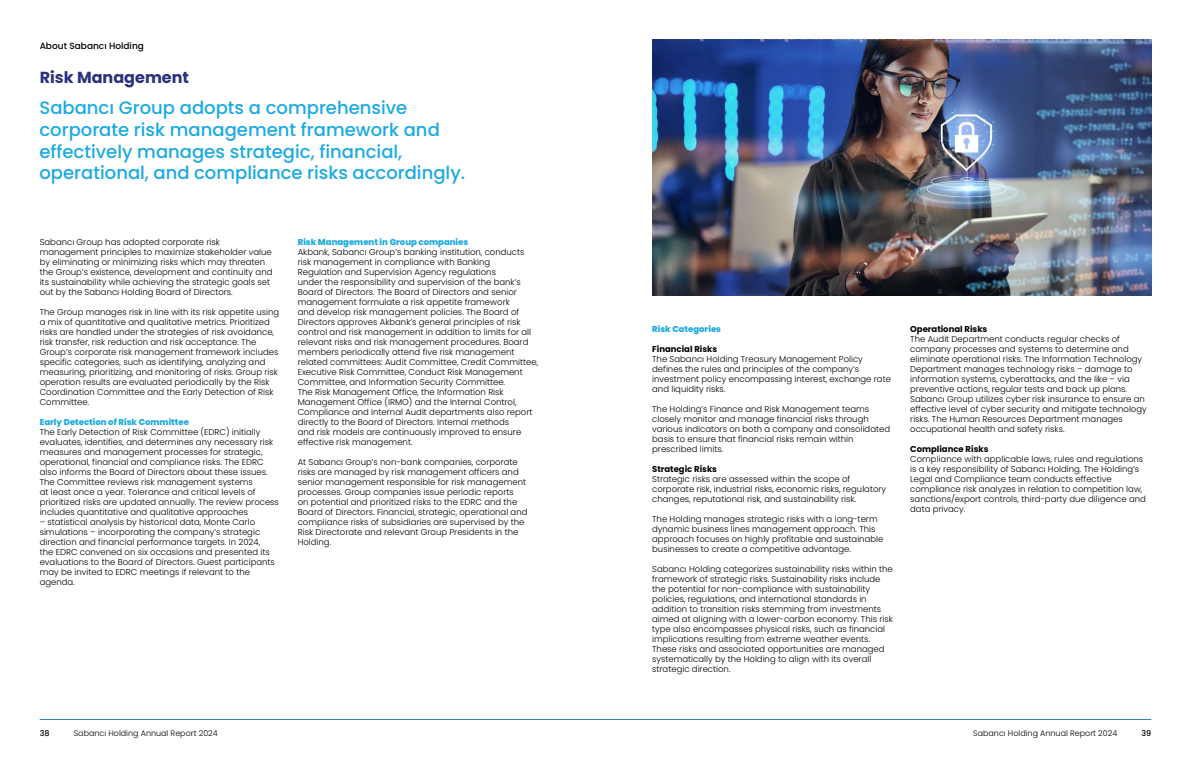
<style>
.page{position:relative;width:1191px;height:766px;background:#fff}
.page>*{position:absolute;margin:0;border:0;box-sizing:border-box;transform-origin:0 0}
.t1{font:500 18px/21.6px "Poppins";color:#1babe2}
.t2{font:700 16px "Poppins";color:#2a317d}
.t3{font:500 9px "Poppins";color:#000}
.t4{font:300 8.5px/10px "Poppins";color:#000}
.t5{font:800 8.5px "Poppins";color:#1babe2}
.t6{font:700 8.5px "Poppins";color:#000}
.t7{font:300 8px "Poppins";color:#000}
.t8{font:500 8px "Poppins";color:#000}
</style>
<div class="page">
<img style="left:652px;top:40px;width:499px;height:255px">
<p class="t3" style="left:40px;top:41px;width:106px">About Sabancı Holding</p>
<h2 class="t2" style="left:40px;top:68px;width:151px">Risk Management</h2>
<h1 class="t1" style="left:39px;top:97px;width:427px">Sabancı Group adopts a comprehensive corporate risk management framework and effectively manages strategic, financial, operational, and compliance risks accordingly.</h1>
<p class="t4" style="left:40px;top:237px;width:234px">Sabancı Group has adopted corporate risk management principles to maximize stakeholder value by eliminating or minimizing risks which may threaten the Group’s existence, development and continuity and its sustainability while achieving the strategic goals set out by the Sabancı Holding Board of Directors.</p>
<p class="t4" style="left:40px;top:307px;width:241px">The Group manages risk in line with its risk appetite using a mix of quantitative and qualitative metrics. Prioritized risks are handled under the strategies of risk avoidance, risk transfer, risk reduction and risk acceptance. The Group’s corporate risk management framework includes specific categories, such as identifying, analyzing and measuring, prioritizing, and monitoring of risks. Group risk operation results are evaluated periodically by the Risk Coordination Committee and the Early Detection of Risk Committee.</p>
<p class="t5" style="left:40px;top:417px;width:151px">Early Detection of Risk Committee</p>
<p class="t4" style="left:40px;top:427px;width:241px">The Early Detection of Risk Committee (EDRC) initially evaluates, identifies, and determines any necessary risk measures and management processes for strategic, operational, financial and compliance risks. The EDRC also informs the Board of Directors about these issues.<br>The Committee reviews risk management systems<br>at least once a year. Tolerance and critical levels of prioritized risks are updated annually. The review process includes quantitative and qualitative approaches</p>
<p class="t4" style="left:40px;top:517px;width:237px">– statistical analysis by historical data, Monte Carlo simulations – incorporating the company’s strategic direction and financial performance targets. In 2024, the EDRC convened on six occasions and presented its evaluations to the Board of Directors. Guest participants may be invited to EDRC meetings if relevant to the agenda.</p>
<p class="t5" style="left:298px;top:237px;width:172px">Risk Management in Group companies</p>
<p class="t4" style="left:298px;top:247px;width:242px">Akbank, Sabancı Group’s banking institution, conducts risk management in compliance with Banking<br>Regulation and Supervision Agency regulations<br>under the responsibility and supervision of the bank’s Board of Directors. The Board of Directors and senior management formulate a risk appetite framework<br>and develop risk management policies. The Board of Directors approves Akbank’s general principles of risk control and risk management in addition to limits for all relevant risks and risk management procedures. Board members periodically attend five risk management related committees: Audit Committee, Credit Committee, Executive Risk Committee, Conduct Risk Management Committee, and Information Security Committee.<br>The Risk Management Office, the Information Risk Management Office (IRMO) and the Internal Control, Compliance and Internal Audit departments also report directly to the Board of Directors. Internal methods<br>and risk models are continuously improved to ensure effective risk management.</p>
<p class="t4" style="left:298px;top:456px;width:231px">At Sabancı Group’s non‑bank companies, corporate risks are managed by risk management officers and senior management responsible for risk management processes. Group companies issue periodic reports<br>on potential and prioritized risks to the EDRC and the Board of Directors. Financial, strategic, operational and compliance risks of subsidiaries are supervised by the Risk Directorate and relevant Group Presidents in the Holding.</p>
<p class="t5" style="left:652px;top:324px;width:70px">Risk Categories</p>
<p class="t6" style="left:652px;top:344px;width:66px">Financial Risks</p>
<p class="t4" style="left:652px;top:354px;width:240px">The Sabancı Holding Treasury Management Policy defines the rules and principles of the company’s investment policy encompassing interest, exchange rate and liquidity risks.</p>
<p class="t4" style="left:652px;top:404px;width:239px">The Holding’s Finance and Risk Management teams closely monitor and manage financial risks through various indicators on both a company and consolidated basis to ensure that financial risks remain within prescribed limits.</p>
<p class="t6" style="left:652px;top:464px;width:66px">Strategic Risks</p>
<p class="t4" style="left:652px;top:474px;width:235px">Strategic risks are assessed within the scope of corporate risk, industrial risks, economic risks, regulatory changes, reputational risk, and sustainability risk.</p>
<p class="t4" style="left:652px;top:514px;width:233px">The Holding manages strategic risks with a long‑term dynamic business lines management approach. This approach focuses on highly profitable and sustainable businesses to create a competitive advantage.</p>
<p class="t4" style="left:652px;top:564px;width:242px">Sabancı Holding categorizes sustainability risks within the framework of strategic risks. Sustainability risks include the potential for non-compliance with sustainability policies, regulations, and international standards in addition to transition risks stemming from investments aimed at aligning with a lower-carbon economy. This risk type also encompasses physical risks, such as financial implications resulting from extreme weather events.<br>These risks and associated opportunities are managed systematically by the Holding to align with its overall strategic direction.</p>
<p class="t6" style="left:910px;top:324px;width:79px">Operational Risks</p>
<p class="t4" style="left:910px;top:334px;width:238px">The Audit Department conducts regular checks of company processes and systems to determine and eliminate operational risks. The Information Technology Department manages technology risks – damage to information systems, cyberattacks, and the like – via preventive actions, regular tests and back up plans.<br>Sabancı Group utilizes cyber risk insurance to ensure an effective level of cyber security and mitigate technology risks. The Human Resources Department manages occupational health and safety risks.</p>
<p class="t6" style="left:910px;top:444px;width:80px">Compliance Risks</p>
<p class="t4" style="left:910px;top:454px;width:237px">Compliance with applicable laws, rules and regulations is a key responsibility of Sabancı Holding. The Holding’s Legal and Compliance team conducts effective compliance risk analyzes in relation to competition law, sanctions/export controls, third-party due diligence and data privacy.</p>
<p class="t8" style="left:40px;top:728px;width:11px">38</p>
<p class="t7" style="left:973px;top:728px;width:146px">Sabancı Holding Annual Report 2024</p>
<p class="t8" style="left:1141px;top:728px;width:11px">39</p>
<p class="t7" style="left:74px;top:728px;width:146px">Sabancı Holding Annual Report 2024</p>
</div>
